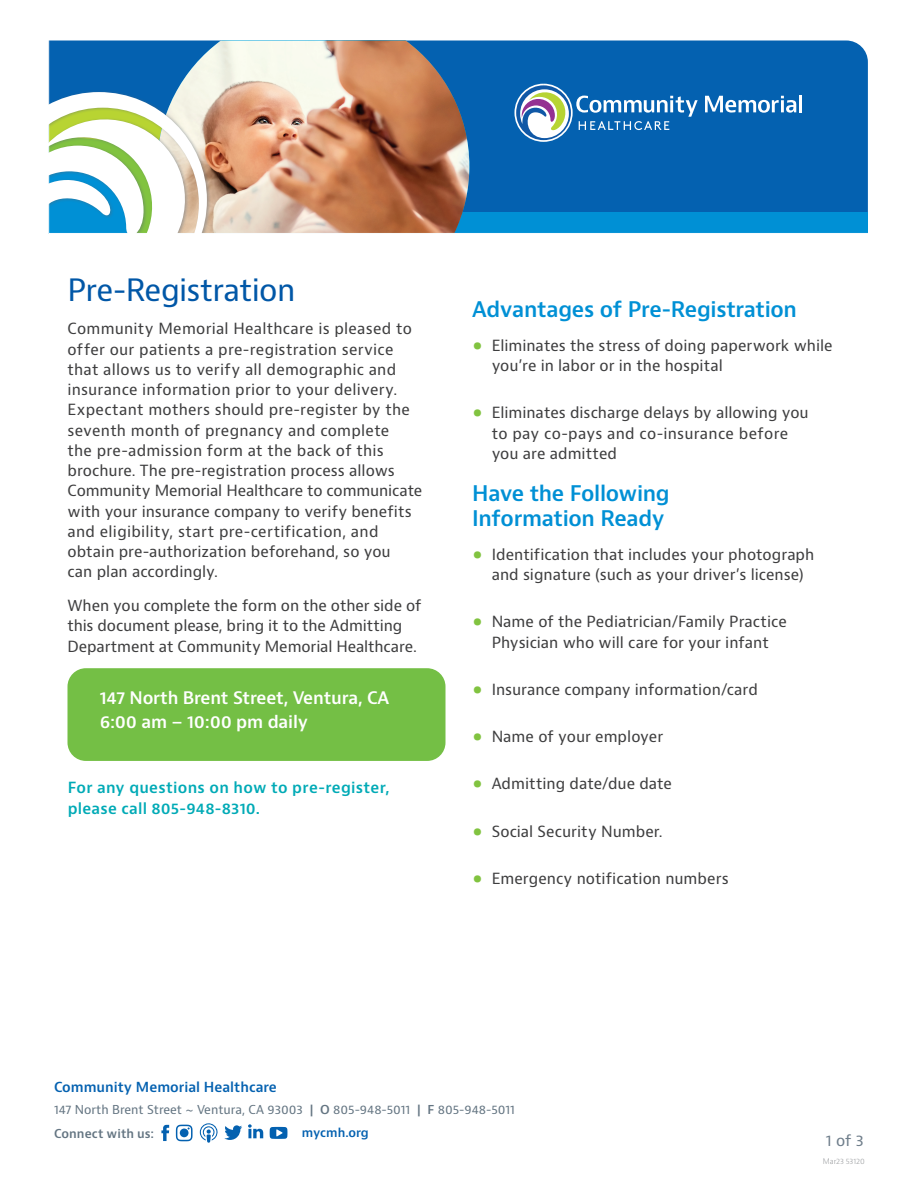
<style>
.page{position:relative;width:918px;height:1188px;background:#fff}
.page>*{position:absolute;margin:0;border:0;box-sizing:border-box;transform-origin:0 0}
.Title_-_Any_color{font:30px "Bernino Sans";letter-spacing:-.02em;color:#0157a7}
.Body_1st_after_subs{font:600 21px/25.2px "Bernino Sans";letter-spacing:-.015em;color:#0090d5}
.Callout_Box_Rd_Crnrs{font:600 16.8px/24px "Bernino Sans";letter-spacing:-.01em;color:#fff}
.Body_1st-w_title_2nd{font:15px/20.2px "Bernino Sans";letter-spacing:.005em;color:#3e3e3f}
.Head2_-_Teal{font:600 15px/21px "Bernino Sans";letter-spacing:.015em;color:#00aab6}
.Body_1st-w_title_2nd-2{font:15px "Bernino Sans";color:#6f7e8b}
.Footer_Name_Indigo{font:600 13.5px "Bernino Sans";color:#0461b0}
.Footer_Address_Ph_cm{font:12px "Bernino Sans";color:#647582}
.Connect_-_Gray{font:600 12px "Bernino Sans";letter-spacing:.005em;color:#647582}
.mycmh_org_Indigo{font:600 12px "Bernino Sans";letter-spacing:-.005em;color:#0461b0}
.cmh_date-code{font:300 7.5px "Bernino Sans";letter-spacing:-.01em;color:#939598}
.s1{font-family:"Bernina Sans";font-size:45px;color:#81c340}
.s2{font-weight:600}
</style>
<div class="page">
<div style="left:50px;top:40px;width:818px;height:172px;background:#0461b0"></div>
<div style="left:416px;top:212px;width:452px;height:21px;background:#0090d5"></div>
<img style="left:157px;top:40px;width:312px;height:192px">
<div style="left:49px;top:90px;width:162px;height:143px;background:#586876;opacity:.45"></div>
<svg style="left:50px;top:92px;width:157px;height:140px"></svg>
<div style="left:48px;top:0;width:870px;height:234px;border:1px solid #fff"></div>
<svg style="left:514px;top:84px;width:59px;height:58px"></svg>
<svg style="left:705px;top:96px;width:91px;height:17px"></svg>
<hr style="left:799px;top:95px;width:3px;height:17px;background:#fff">
<svg style="left:516px;top:85px;width:182px;height:55px"></svg>
<svg style="left:200px;top:1123px;width:18px;height:20px"></svg>
<svg style="left:161px;top:1125px;width:8px;height:16px"></svg>
<svg style="left:224px;top:1125px;width:18px;height:15px"></svg>
<svg style="left:248px;top:1124px;width:15px;height:14px"></svg>
<svg style="left:270px;top:1127px;width:17px;height:12px"></svg>
<svg style="left:176px;top:1125px;width:17px;height:16px"></svg>
<div style="left:68px;top:668px;width:377px;height:93px;background:#74bf45;border-radius:18px"></div>
<p class="Title_-_Any_color" style="left:68px;top:270px;width:229px">Pre-Registration</p>
<p class="Body_1st-w_title_2nd" style="left:68px;top:319px;width:356px">Community Memorial Healthcare is pleased to offer our patients a pre-registration service that allows us to verify all demographic and insurance information prior to your delivery.<br>Expectant mothers should pre-register by the seventh month of pregnancy and complete<br>the pre-admission form at the back of this brochure. The pre-registration process allows Community Memorial Healthcare to communicate with your insurance company to verify benefits and eligibility, start pre-certification, and obtain pre-authorization beforehand, so you<br>can plan accordingly.</p>
<p class="Body_1st-w_title_2nd" style="left:68px;top:596px;width:356px">When you complete the form on the other side of this document please, bring it to the Admitting<br>Department at Community Memorial Healthcare.</p>
<p class="Callout_Box_Rd_Crnrs" style="left:100px;top:687px;width:291px">147 North Brent Street, Ventura, CA<br>6:00 am – 10:00 pm daily</p>
<p class="Head2_-_Teal" style="left:68px;top:778px;width:323px">For any questions on how to pre-register, please call 805-948-8310.</p>
<p class="Body_1st_after_subs" style="left:472px;top:297px;width:326px">Advantages of Pre-Registration</p>
<p class="Body_1st-w_title_2nd" style="left:492px;top:336px;width:343px;text-indent:-19px"><span class="s1">•</span> Eliminates the stress of doing paperwork while you’re in labor or in the hospital</p>
<p class="Body_1st-w_title_2nd" style="left:492px;top:403px;width:319px;text-indent:-19px"><span class="s1">•</span> Eliminates discharge delays by allowing you to pay co-pays and co-insurance before you are admitted</p>
<p class="Body_1st_after_subs" style="left:472px;top:481px;width:199px">Have the Following<br>Information Ready</p>
<p class="Body_1st-w_title_2nd" style="left:472px;top:545px;width:344px;text-align:center"><span class="s1">•</span> Identification that includes your photograph and signature (such as your driver’s license)</p>
<p class="Body_1st-w_title_2nd" style="left:472px;top:612px;width:316px;text-align:center"><span class="s1">•</span> Name of the Pediatrician/Family Practice<br>Physician who will care for your infant</p>
<p class="Body_1st-w_title_2nd" style="left:472px;top:680px;width:287px"><span class="s1">•</span> Insurance company information/card</p>
<p class="Body_1st-w_title_2nd" style="left:472px;top:727px;width:192px"><span class="s1">•</span> Name of your employer</p>
<p class="Body_1st-w_title_2nd" style="left:472px;top:774px;width:201px"><span class="s1">•</span> Admitting date/due date</p>
<p class="Body_1st-w_title_2nd" style="left:472px;top:821px;width:192px"><span class="s1">•</span> Social Security Number.</p>
<p class="Body_1st-w_title_2nd" style="left:472px;top:869px;width:258px"><span class="s1">•</span> Emergency notification numbers</p>
<p class="Footer_Name_Indigo" style="left:54px;top:1078px;width:224px">Community Memorial Healthcare</p>
<p class="Footer_Address_Ph_cm" style="left:54px;top:1102px;width:462px">147 North Brent Street ~ Ventura, CA 93003 <span class="s2">| O</span> 805-948-5011 <span class="s2">| F</span> 805-948-5011</p>
<p class="Connect_-_Gray" style="left:54px;top:1126px;width:102px">Connect with us:</p>
<p class="mycmh_org_Indigo" style="left:302px;top:1125px;width:68px">mycmh.org</p>
<p class="Body_1st-w_title_2nd-2" style="left:826px;top:1131px;width:39px">1 of 3</p>
<p class="cmh_date-code" style="left:823px;top:1156px;width:44px">Mar23 53120</p>
</div>
